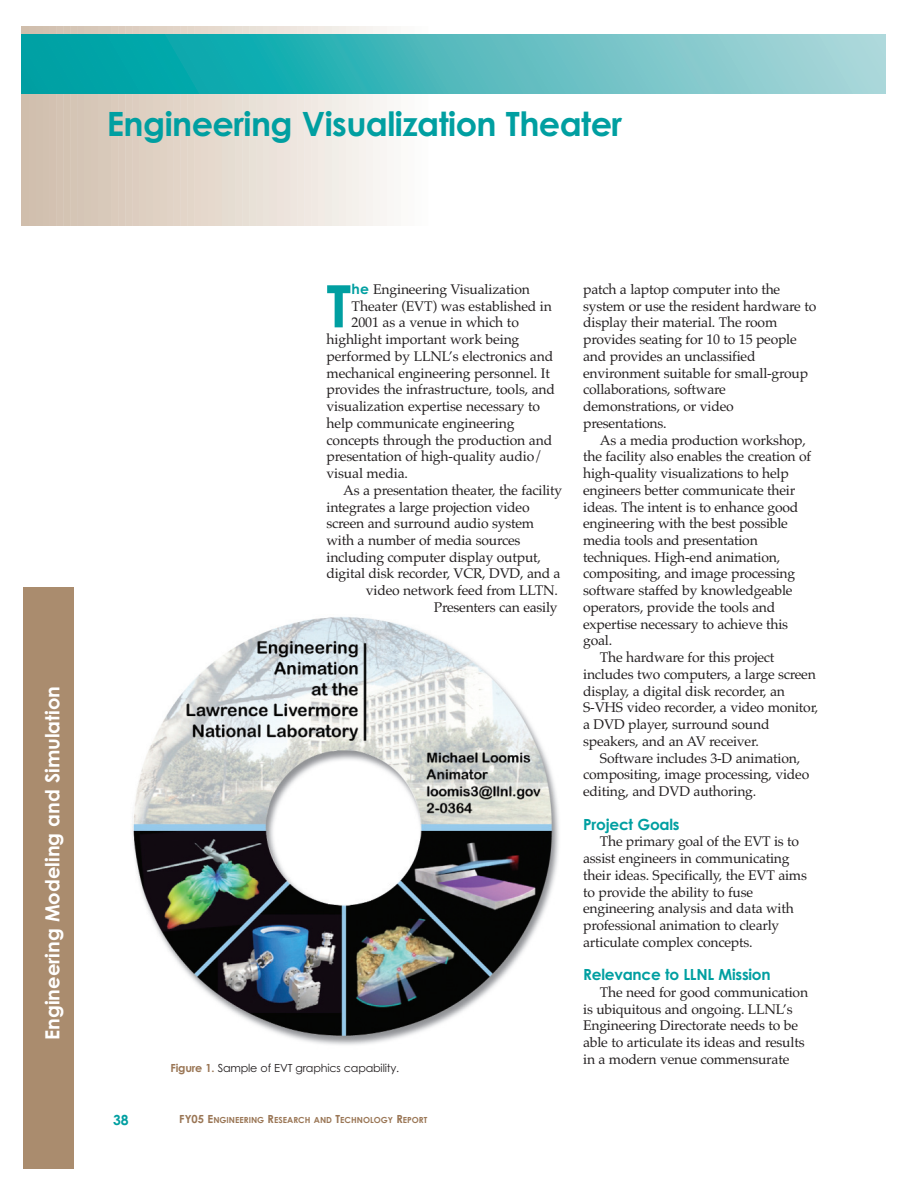
<style>
.page{position:relative;width:918px;height:1188px;background:#fff}
.page>*{position:absolute;margin:0;border:0;box-sizing:border-box;transform-origin:0 0}
.t1{font:700 58.65px "Century Gothic";color:#009fa1}
.t2{font:700 33.45px "Century Gothic";letter-spacing:-.015em;color:#009fa1}
.t3{font:700 19.5px "Century Gothic";color:#fff}
.t4{font:700 15.3px "Century Gothic";letter-spacing:-.015em;color:#009fa1}
.t5{font:13.95px/16.8px "Palatino";letter-spacing:-.015em;color:#231f20}
.t6{font:700 13.95px "Century Gothic";color:#009fa1}
.t7{font:11.1px "Century Gothic";letter-spacing:-.015em;color:#231f20}
.t8{font:700 8.4px "Century Gothic";color:#9a7655}
.s1{font-family:"Century Gothic";font-weight:700;color:#009fa1}
.s2{font-weight:700;color:#9a7655}
.s3{font-size:11.1px}
</style>
<div class="page">
<hr style="left:21px;top:26px;width:1px;height:199px;background:#d0bdac">
<div style="left:23px;top:26px;width:5px;height:199px;background:#d0beac"></div>
<div style="left:30px;top:26px;width:5px;height:199px;background:#d1bfae"></div>
<div style="left:37px;top:26px;width:5px;height:199px;background:#d1c0af"></div>
<div style="left:44px;top:26px;width:5px;height:199px;background:#d2c1b0"></div>
<div style="left:51px;top:26px;width:5px;height:199px;background:#d3c1b1"></div>
<div style="left:58px;top:26px;width:5px;height:199px;background:#d4c3b3"></div>
<div style="left:64px;top:26px;width:5px;height:199px;background:#d4c4b3"></div>
<div style="left:71px;top:26px;width:5px;height:199px;background:#d5c5b5"></div>
<div style="left:78px;top:26px;width:5px;height:199px;background:#d5c5b6"></div>
<div style="left:85px;top:26px;width:5px;height:199px;background:#d6c7b7"></div>
<div style="left:92px;top:26px;width:5px;height:199px;background:#d7c7b8"></div>
<div style="left:99px;top:26px;width:5px;height:199px;background:#d8c9ba"></div>
<div style="left:106px;top:26px;width:5px;height:199px;background:#d8c9ba"></div>
<div style="left:113px;top:26px;width:5px;height:199px;background:#dbcbbc"></div>
<div style="left:120px;top:26px;width:5px;height:199px;background:#dbcbbd"></div>
<div style="left:126px;top:26px;width:5px;height:199px;background:#dccdbf"></div>
<div style="left:133px;top:26px;width:5px;height:199px;background:#ddcdc0"></div>
<div style="left:140px;top:26px;width:5px;height:199px;background:#decfc1"></div>
<div style="left:147px;top:26px;width:5px;height:199px;background:#ded0c2"></div>
<div style="left:154px;top:26px;width:5px;height:199px;background:#e0d1c3"></div>
<div style="left:161px;top:26px;width:5px;height:199px;background:#e0d2c4"></div>
<div style="left:168px;top:26px;width:5px;height:199px;background:#e1d3c6"></div>
<div style="left:175px;top:26px;width:5px;height:199px;background:#e2d4c7"></div>
<div style="left:182px;top:26px;width:5px;height:199px;background:#e3d5c8"></div>
<div style="left:188px;top:26px;width:5px;height:199px;background:#e3d6c9"></div>
<div style="left:195px;top:26px;width:5px;height:199px;background:#e5d7cb"></div>
<div style="left:202px;top:26px;width:5px;height:199px;background:#e5d8cc"></div>
<div style="left:209px;top:26px;width:5px;height:199px;background:#e6d9cd"></div>
<div style="left:216px;top:26px;width:5px;height:199px;background:#e6dace"></div>
<div style="left:223px;top:26px;width:5px;height:199px;background:#e5dcd1"></div>
<div style="left:230px;top:26px;width:5px;height:199px;background:#e5ddd2"></div>
<div style="left:237px;top:26px;width:5px;height:199px;background:#e7ded4"></div>
<div style="left:243px;top:26px;width:5px;height:199px;background:#e7dfd5"></div>
<div style="left:250px;top:26px;width:5px;height:199px;background:#e8e1d7"></div>
<div style="left:257px;top:26px;width:5px;height:199px;background:#e9e1d8"></div>
<div style="left:264px;top:26px;width:5px;height:199px;background:#eae3da"></div>
<div style="left:271px;top:26px;width:5px;height:199px;background:#ebe2da"></div>
<div style="left:278px;top:26px;width:5px;height:199px;background:#ede3dc"></div>
<div style="left:285px;top:26px;width:5px;height:199px;background:#ede4dd"></div>
<div style="left:292px;top:26px;width:5px;height:199px;background:#eee6df"></div>
<div style="left:299px;top:26px;width:5px;height:199px;background:#efe7e0"></div>
<div style="left:305px;top:26px;width:5px;height:199px;background:#f0e8e2"></div>
<div style="left:312px;top:26px;width:5px;height:199px;background:#f0e9e3"></div>
<div style="left:319px;top:26px;width:5px;height:199px;background:#f2ebe5"></div>
<div style="left:326px;top:26px;width:5px;height:199px;background:#f0ece6"></div>
<div style="left:333px;top:26px;width:5px;height:199px;background:#f1eee8"></div>
<div style="left:340px;top:26px;width:5px;height:199px;background:#f3eee9"></div>
<div style="left:347px;top:26px;width:5px;height:199px;background:#f4f0eb"></div>
<div style="left:354px;top:26px;width:5px;height:199px;background:#f4f1ec"></div>
<div style="left:361px;top:26px;width:5px;height:199px;background:#f6f2ee"></div>
<div style="left:367px;top:26px;width:5px;height:199px;background:#f6f3f0"></div>
<div style="left:374px;top:26px;width:5px;height:199px;background:#f7f5f2"></div>
<div style="left:381px;top:26px;width:5px;height:199px;background:#f8f5f3"></div>
<div style="left:388px;top:26px;width:5px;height:199px;background:#f9f7f5"></div>
<div style="left:395px;top:26px;width:5px;height:199px;background:#f9f8f6"></div>
<div style="left:402px;top:26px;width:5px;height:199px;background:#fbfaf8"></div>
<div style="left:409px;top:26px;width:5px;height:199px;background:#fbfaf9"></div>
<div style="left:416px;top:26px;width:5px;height:199px;background:#fcfcfb"></div>
<div style="left:24px;top:587px;width:50px;height:582px;background:#aa8c6e"></div>
<svg style="left:21px;top:34px;width:865px;height:59px;background:#4dbabd"></svg>
<img style="left:132px;top:617px;width:427px;height:428px">
<h2 class="t2" style="left:107px;top:112px;width:517px">Engineering Visualization Theater</h2>
<h3 class="t3" style="left:45px;top:1040px;width:355px;rotate:-90deg">Engineering Modeling and Simulation</h3>
<h1 class="t1" style="left:327px;top:284px;width:26px">T</h1>
<p class="t5" style="left:352px;top:282px;width:180px"><span class="s1">he</span> Engineering Visualization</p>
<p class="t5" style="left:352px;top:299px;width:202px">Theater (EVT) was established in</p>
<p class="t5" style="left:352px;top:316px;width:169px">2001 as a venue in which to</p>
<p class="t5" style="left:327px;top:333px;width:194px">highlight important work being</p>
<p class="t5" style="left:327px;top:349px;width:228px">performed by LLNL’s electronics and</p>
<p class="t5" style="left:327px;top:366px;width:225px">mechanical engineering personnel. It</p>
<p class="t5" style="left:327px;top:383px;width:230px">provides the infrastructure, tools, and</p>
<p class="t5" style="left:327px;top:400px;width:215px">visualization expertise necessary to</p>
<p class="t5" style="left:327px;top:416px;width:190px">help communicate engineering</p>
<p class="t5" style="left:327px;top:433px;width:227px">concepts through the production and</p>
<p class="t5" style="left:327px;top:450px;width:218px">presentation of high-quality audio/</p>
<p class="t5" style="left:327px;top:466px;width:83px">visual media.</p>
<p class="t5" style="left:343px;top:483px;width:220px">As a presentation theater, the facility</p>
<p class="t5" style="left:327px;top:500px;width:205px">integrates a large projection video</p>
<p class="t5" style="left:327px;top:517px;width:209px">screen and surround audio system</p>
<p class="t5" style="left:327px;top:533px;width:195px">with a number of media sources</p>
<p class="t5" style="left:327px;top:550px;width:216px">including computer display output,</p>
<p class="t5" style="left:327px;top:567px;width:236px">digital disk recorder, VCR, DVD, and a</p>
<p class="t5" style="left:366px;top:584px;width:194px">video network feed from LLTN.</p>
<p class="t5" style="left:434px;top:600px;width:125px">Presenters can easily</p>
<p class="t7" style="left:171px;top:1064px;width:230px"><span class="s2">Figure 1.</span> Sample of EVT graphics capability.</p>
<p class="t6" style="left:113px;top:1114px;width:17px">38</p>
<p class="t8" style="left:179px;top:1116px;width:250px"><span class="s3">FY05 E</span>NGINEERING <span class="s3">R</span>ESEARCH AND <span class="s3">T</span>ECHNOLOGY <span class="s3">R</span>EPORT</p>
<p class="t5" style="left:583px;top:282px;width:235px">patch a laptop computer into the system or use the resident hardware to display their material. The room provides seating for 10 to 15 people and provides an unclassified environment suitable for small-group collaborations, software demonstrations, or video presentations.</p>
<p class="t5" style="left:600px;top:433px;width:208px">As a media production workshop,</p>
<p class="t5" style="left:583px;top:450px;width:229px">the facility also enables the creation of</p>
<p class="t5" style="left:583px;top:466px;width:207px">high-quality visualizations to help</p>
<p class="t5" style="left:583px;top:483px;width:214px">engineers better communicate their</p>
<p class="t5" style="left:583px;top:500px;width:217px">ideas. The intent is to enhance good</p>
<p class="t5" style="left:583px;top:517px;width:206px">engineering with the best possible</p>
<p class="t5" style="left:583px;top:533px;width:176px">media tools and presentation</p>
<p class="t5" style="left:583px;top:550px;width:199px">techniques. High-end animation,</p>
<p class="t5" style="left:583px;top:567px;width:214px">compositing, and image processing</p>
<p class="t5" style="left:583px;top:584px;width:211px">software staffed by knowledgeable</p>
<p class="t5" style="left:583px;top:600px;width:194px">operators, provide the tools and</p>
<p class="t5" style="left:583px;top:617px;width:206px">expertise necessary to achieve this</p>
<p class="t5" style="left:583px;top:634px;width:31px">goal.</p>
<p class="t5" style="left:600px;top:651px;width:176px">The hardware for this project</p>
<p class="t5" style="left:583px;top:667px;width:234px">includes two computers, a large screen</p>
<p class="t5" style="left:583px;top:684px;width:203px">display, a digital disk recorder, an</p>
<p class="t5" style="left:583px;top:701px;width:237px">S-VHS video recorder, a video monitor,</p>
<p class="t5" style="left:583px;top:718px;width:188px">a DVD player, surround sound</p>
<p class="t5" style="left:583px;top:734px;width:177px">speakers, and an AV receiver.</p>
<p class="t5" style="left:600px;top:751px;width:202px">Software includes 3-D animation,</p>
<p class="t5" style="left:583px;top:768px;width:228px">compositing, image processing, video</p>
<p class="t5" style="left:583px;top:785px;width:175px">editing, and DVD authoring.</p>
<p class="t4" style="left:583px;top:818px;width:98px">Project Goals</p>
<p class="t5" style="left:583px;top:835px;width:225px;text-indent:17px">The primary goal of the EVT is to assist engineers in communicating their ideas. Specifically, the EVT aims to provide the ability to fuse engineering analysis and data with professional animation to clearly articulate complex concepts.</p>
<p class="t4" style="left:583px;top:969px;width:189px">Relevance to LLNL Mission</p>
<p class="t5" style="left:583px;top:985px;width:226px;text-indent:17px">The need for good communication is ubiquitous and ongoing. LLNL’s Engineering Directorate needs to be able to articulate its ideas and results in a modern venue commensurate</p>
</div>
